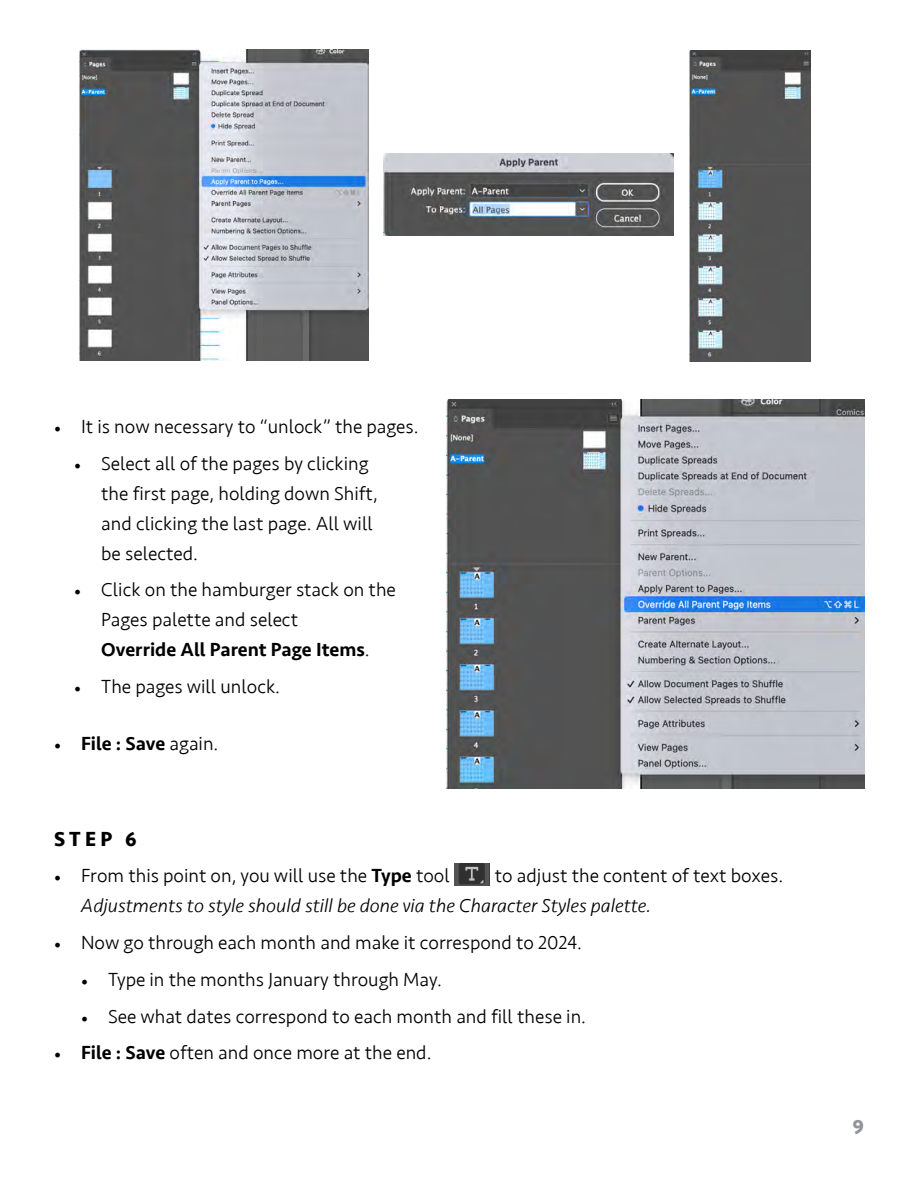
<style>
.page{position:relative;width:918px;height:1188px;background:#fff}
.page>*{position:absolute;margin:0;border:0;box-sizing:border-box;transform-origin:0 0}
.t1{font:700 21px "Seravek";color:#000}
.t2{font:700 21px "Seravek";color:#939598}
.t3{font:300 19.5px/30px "Seravek";color:#000}
.t4{font:italic 300 19.5px "Seravek";color:#000}
.t5{font:500 19.5px "Seravek";color:#000}
.s1{font-family:"Minion Pro";font-weight:400;font-size:18px}
.s2{font-weight:500}
.s3{font-family:"Minion Pro";font-size:18px}
.s4{font-weight:300}
.s5{font-family:"Minion Pro";font-weight:500;font-size:18px}
</style>
<div class="page">
<img style="left:79px;top:49px;width:290px;height:312px">
<img style="left:690px;top:50px;width:121px;height:311px">
<img style="left:384px;top:153px;width:289px;height:82px">
<img style="left:455px;top:864px;width:35px;height:21px">
<img style="left:447px;top:400px;width:418px;height:389px">
<p class="t3" style="left:54px;top:412px;width:366px"><span class="s1">•</span> It is now necessary to “unlock” the pages.</p>
<p class="t3" style="left:101px;top:448px;width:278px;text-indent:-27px"><span class="s1">•</span> Select all of the pages by clicking the first page, holding down Shift, and clicking the last page. All will be selected.</p>
<p class="t3" style="left:101px;top:575px;width:296px;text-indent:-27px"><span class="s1">•</span> Click on the hamburger stack on the<br>Pages palette and select<br><span class="s2">Override All Parent Page Items</span>.</p>
<p class="t3" style="left:74px;top:672px;width:207px"><span class="s1">•</span> The pages will unlock.</p>
<p class="t5" style="left:54px;top:731px;width:166px"><span class="s3">•</span> File : Save <span class="s4">again.</span></p>
<p class="t1" style="left:54px;top:822px;width:84px">STEP 6</p>
<p class="t3" style="left:54px;top:861px;width:397px"><span class="s1">•</span> From this point on, you will use the <span class="s2">Type</span> tool</p>
<p class="t3" style="left:495px;top:861px;width:290px">to adjust the content of text boxes.</p>
<p class="t4" style="left:81px;top:895px;width:572px">Adjustments to style should still be done via the Character Styles palette.</p>
<p class="t3" style="left:54px;top:928px;width:530px"><span class="s1">•</span> Now go through each month and make it correspond to 2024.</p>
<p class="t3" style="left:81px;top:965px;width:362px"><span class="s1">•</span> Type in the months January through May.</p>
<p class="t3" style="left:81px;top:1002px;width:507px"><span class="s1">•</span> See what dates correspond to each month and fill these in.</p>
<p class="t3" style="left:54px;top:1038px;width:379px"><span class="s5">•</span> <span class="s2">File : Save</span> often and once more at the end.</p>
<p class="t2" style="left:852px;top:1110px;width:13px">9</p>
</div>
